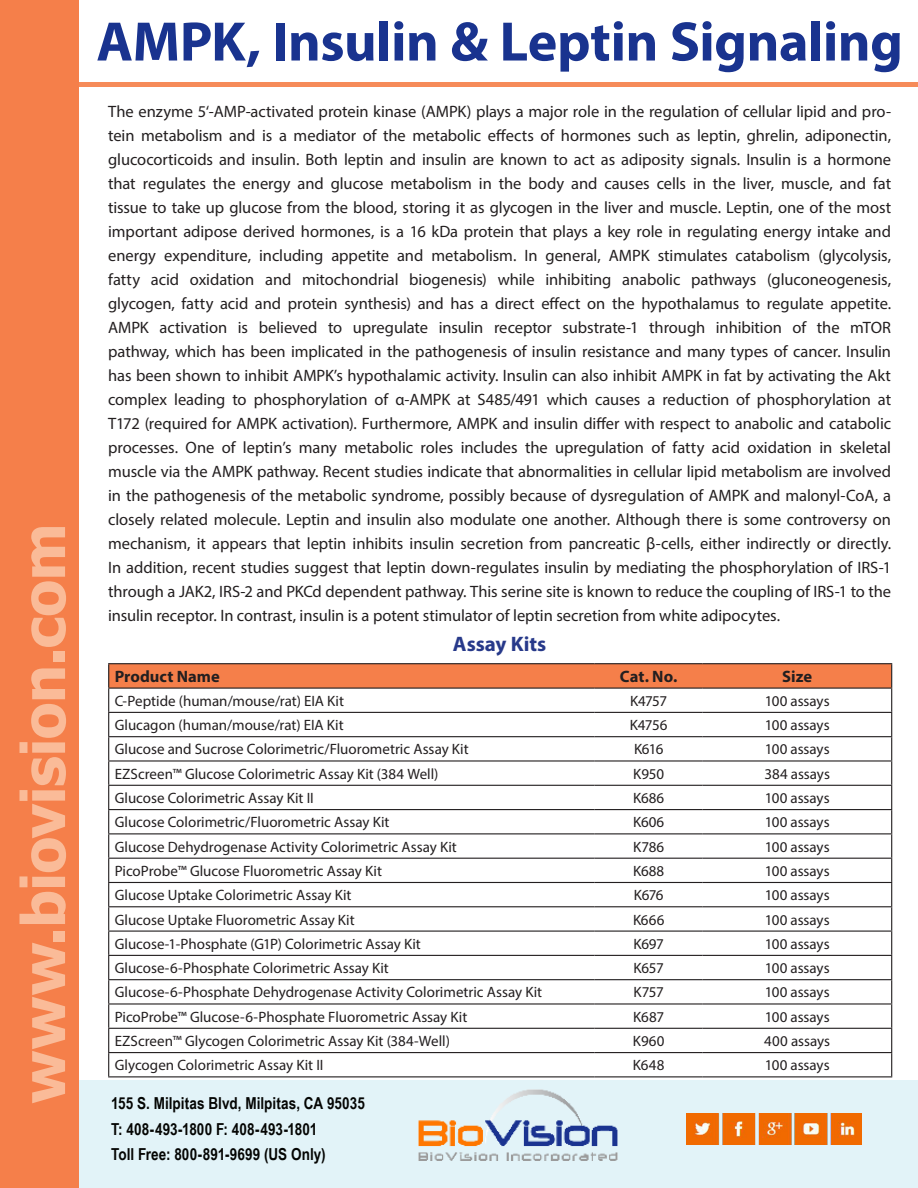
<style>
.page{position:relative;width:918px;height:1188px;background:#fff}
.page>*{position:absolute;margin:0;border:0;box-sizing:border-box;transform-origin:0 0}
.t1{font:700 60px "Tahoma";letter-spacing:-.015em;color:#fabb98}
.t2{font:700 56.1px "Myriad Pro";letter-spacing:-.01em;color:#19338f}
.t3{font:700 21px "Myriad Pro";color:#27398a}
.t4{font:16.5px/24px "Myriad Pro";letter-spacing:-.005em;color:#231f20}
.t5{font:700 16.5px/25.5px "Arial Narrow";letter-spacing:.005em;color:#040503}
.t6{font:700 16.5px "Myriad Pro";color:#231f20}
.t7{font:15px "Myriad Pro";color:#231f20}
</style>
<div class="page">
<div style="left:0;top:0;width:79px;height:1188px;background:#f57f4a"></div>
<div style="left:79px;top:1080px;width:839px;height:108px;background:#e2f3f8"></div>
<img style="left:418px;top:1089px;width:200px;height:72px">
<img style="left:686px;top:1113px;width:175px;height:32px">
<div style="left:80px;top:82px;width:838px;height:5px;background:#f68b59"></div>
<hr style="left:108px;top:1076px;width:487px;height:1px;background:#231f20">
<hr style="left:595px;top:1076px;width:108px;height:1px;background:#231f20">
<hr style="left:703px;top:1076px;width:189px;height:1px;background:#231f20">
<hr style="left:108px;top:663px;width:487px;height:1px;background:#231f20">
<hr style="left:595px;top:663px;width:108px;height:1px;background:#231f20">
<hr style="left:703px;top:663px;width:189px;height:1px;background:#231f20">
<svg style="left:108px;top:664px;width:784px;height:412px"></svg>
<hr style="left:108px;top:688px;width:487px;height:1px;background:#231f20">
<hr style="left:595px;top:688px;width:108px;height:1px;background:#231f20">
<hr style="left:703px;top:688px;width:189px;height:1px;background:#231f20">
<h1 class="t1" style="left:1px;top:1104px;width:582px;rotate:-90deg">www.biovision.com</h1>
<p class="t2" style="left:96px;top:5px;width:808px">AMPK, Insulin &amp; Leptin Signaling</p>
<p class="t4" style="left:108px;top:100px;width:785px">The enzyme 5‘-AMP-activated protein kinase (AMPK) plays a major role in the regulation of cellular lipid and pro&shy;tein metabolism and is a mediator of the metabolic effects of hormones such as leptin, ghrelin, adiponectin,</p>
<p class="t4" style="left:108px;top:148px;width:785px">glucocorticoids and insulin. Both leptin and insulin are known to act as adiposity signals. Insulin is a hormone that regulates the energy and glucose metabolism in the body and causes cells in the liver, muscle, and fat</p>
<p class="t4" style="left:108px;top:196px;width:784px">tissue to take up glucose from the blood, storing it as glycogen in the liver and muscle. Leptin, one of the most</p>
<p class="t4" style="left:108px;top:220px;width:784px">important adipose derived hormones, is a 16 kDa protein that plays a key role in regulating energy intake and</p>
<p class="t4" style="left:108px;top:244px;width:784px">energy expenditure, including appetite and metabolism. In general, AMPK stimulates catabolism (glycolysis,</p>
<p class="t4" style="left:108px;top:268px;width:784px">fatty acid oxidation and mitochondrial biogenesis) while inhibiting anabolic pathways (gluconeogenesis,</p>
<p class="t4" style="left:108px;top:292px;width:785px">glycogen, fatty acid and protein synthesis) and has a direct effect on the hypothalamus to regulate appetite.</p>
<p class="t4" style="left:108px;top:316px;width:784px">AMPK activation is believed to upregulate insulin receptor substrate-1 through inhibition of the mTOR</p>
<p class="t4" style="left:108px;top:340px;width:784px">pathway, which has been implicated in the pathogenesis of insulin resistance and many types of cancer. Insulin has been shown to inhibit AMPK’s hypothalamic activity. Insulin can also inhibit AMPK in fat by activating the Akt</p>
<p class="t4" style="left:108px;top:388px;width:785px">complex leading to phosphorylation of α-AMPK at S485/491 which causes a reduction of phosphorylation at<br>T172 (required for AMPK activation). Furthermore, AMPK and insulin differ with respect to anabolic and catabolic</p>
<p class="t4" style="left:108px;top:436px;width:785px">processes. One of leptin’s many metabolic roles includes the upregulation of fatty acid oxidation in skeletal</p>
<p class="t4" style="left:108px;top:460px;width:784px">muscle via the AMPK pathway. Recent studies indicate that abnormalities in cellular lipid metabolism are involved</p>
<p class="t4" style="left:108px;top:484px;width:785px;text-align:justify">in the pathogenesis of the metabolic syndrome, possibly because of dysregulation of AMPK and malonyl-CoA, a closely related molecule. Leptin and insulin also modulate one another. Although there is some controversy on mechanism, it appears that leptin inhibits insulin secretion from pancreatic β-cells, either indirectly or directly.</p>
<p class="t4" style="left:108px;top:556px;width:785px;text-align:justify">In addition, recent studies suggest that leptin down-regulates insulin by mediating the phosphorylation of IRS-1 through a JAK2, IRS-2 and PKCd dependent pathway. This serine site is known to reduce the coupling of IRS-1 to the insulin receptor. In contrast, insulin is a potent stimulator of leptin secretion from white adipocytes.</p>
<p class="t3" style="left:453px;top:630px;width:95px">Assay Kits</p>
<p class="t6" style="left:115px;top:666px;width:107px">Product Name</p>
<p class="t6" style="left:620px;top:666px;width:59px">Cat. No.</p>
<p class="t6" style="left:782px;top:666px;width:31px">Size</p>
<p class="t7" style="left:115px;top:692px;width:231px">C-Peptide (human/mouse/rat) EIA Kit</p>
<p class="t7" style="left:630px;top:692px;width:39px">K4757</p>
<p class="t7" style="left:765px;top:692px;width:66px">100 assays</p>
<p class="t7" style="left:115px;top:716px;width:231px">Glucagon (human/mouse/rat) EIA Kit</p>
<p class="t7" style="left:630px;top:716px;width:39px">K4756</p>
<p class="t7" style="left:765px;top:716px;width:66px">100 assays</p>
<p class="t7" style="left:115px;top:740px;width:356px">Glucose and Sucrose Colorimetric/Fluorometric Assay Kit</p>
<p class="t7" style="left:634px;top:740px;width:31px">K616</p>
<p class="t7" style="left:765px;top:740px;width:66px">100 assays</p>
<p class="t7" style="left:115px;top:764px;width:325px">EZScreen™ Glucose Colorimetric Assay Kit (384 Well)</p>
<p class="t7" style="left:633px;top:764px;width:32px">K950</p>
<p class="t7" style="left:764px;top:764px;width:67px">384 assays</p>
<p class="t7" style="left:115px;top:789px;width:201px">Glucose Colorimetric Assay Kit II</p>
<p class="t7" style="left:633px;top:789px;width:33px">K686</p>
<p class="t7" style="left:765px;top:789px;width:66px">100 assays</p>
<p class="t7" style="left:115px;top:813px;width:276px">Glucose Colorimetric/Fluorometric Assay Kit</p>
<p class="t7" style="left:633px;top:813px;width:33px">K606</p>
<p class="t7" style="left:765px;top:813px;width:66px">100 assays</p>
<p class="t7" style="left:115px;top:837px;width:344px">Glucose Dehydrogenase Activity Colorimetric Assay Kit</p>
<p class="t7" style="left:633px;top:837px;width:33px">K786</p>
<p class="t7" style="left:765px;top:837px;width:66px">100 assays</p>
<p class="t7" style="left:115px;top:862px;width:269px">PicoProbe™ Glucose Fluorometric Assay Kit</p>
<p class="t7" style="left:633px;top:862px;width:33px">K688</p>
<p class="t7" style="left:765px;top:862px;width:66px">100 assays</p>
<p class="t7" style="left:115px;top:886px;width:238px">Glucose Uptake Colorimetric Assay Kit</p>
<p class="t7" style="left:634px;top:886px;width:31px">K676</p>
<p class="t7" style="left:765px;top:886px;width:66px">100 assays</p>
<p class="t7" style="left:115px;top:910px;width:242px">Glucose Uptake Fluorometric Assay Kit</p>
<p class="t7" style="left:633px;top:910px;width:33px">K666</p>
<p class="t7" style="left:765px;top:910px;width:66px">100 assays</p>
<p class="t7" style="left:115px;top:935px;width:308px">Glucose-1-Phosphate (G1P) Colorimetric Assay Kit</p>
<p class="t7" style="left:633px;top:935px;width:32px">K697</p>
<p class="t7" style="left:765px;top:935px;width:66px">100 assays</p>
<p class="t7" style="left:115px;top:959px;width:276px">Glucose-6-Phosphate Colorimetric Assay Kit</p>
<p class="t7" style="left:633px;top:959px;width:32px">K657</p>
<p class="t7" style="left:765px;top:959px;width:66px">100 assays</p>
<p class="t7" style="left:115px;top:983px;width:429px">Glucose-6-Phosphate Dehydrogenase Activity Colorimetric Assay Kit</p>
<p class="t7" style="left:634px;top:983px;width:32px">K757</p>
<p class="t7" style="left:765px;top:983px;width:66px">100 assays</p>
<p class="t7" style="left:115px;top:1007px;width:354px">PicoProbe™ Glucose-6-Phosphate Fluorometric Assay Kit</p>
<p class="t7" style="left:633px;top:1007px;width:32px">K687</p>
<p class="t7" style="left:765px;top:1007px;width:66px">100 assays</p>
<p class="t7" style="left:115px;top:1032px;width:337px">EZScreen™ Glycogen Colorimetric Assay Kit (384-Well)</p>
<p class="t7" style="left:633px;top:1032px;width:33px">K960</p>
<p class="t7" style="left:764px;top:1032px;width:67px">400 assays</p>
<p class="t7" style="left:115px;top:1056px;width:210px">Glycogen Colorimetric Assay Kit II</p>
<p class="t7" style="left:633px;top:1056px;width:33px">K648</p>
<p class="t7" style="left:765px;top:1056px;width:66px">100 assays</p>
<p class="t5" style="left:111px;top:1090px;width:255px">155 S. Milpitas Blvd, Milpitas, CA 95035<br>T: 408-493-1800 F: 408-493-1801<br>Toll Free: 800-891-9699 (US Only)</p>
</div>
